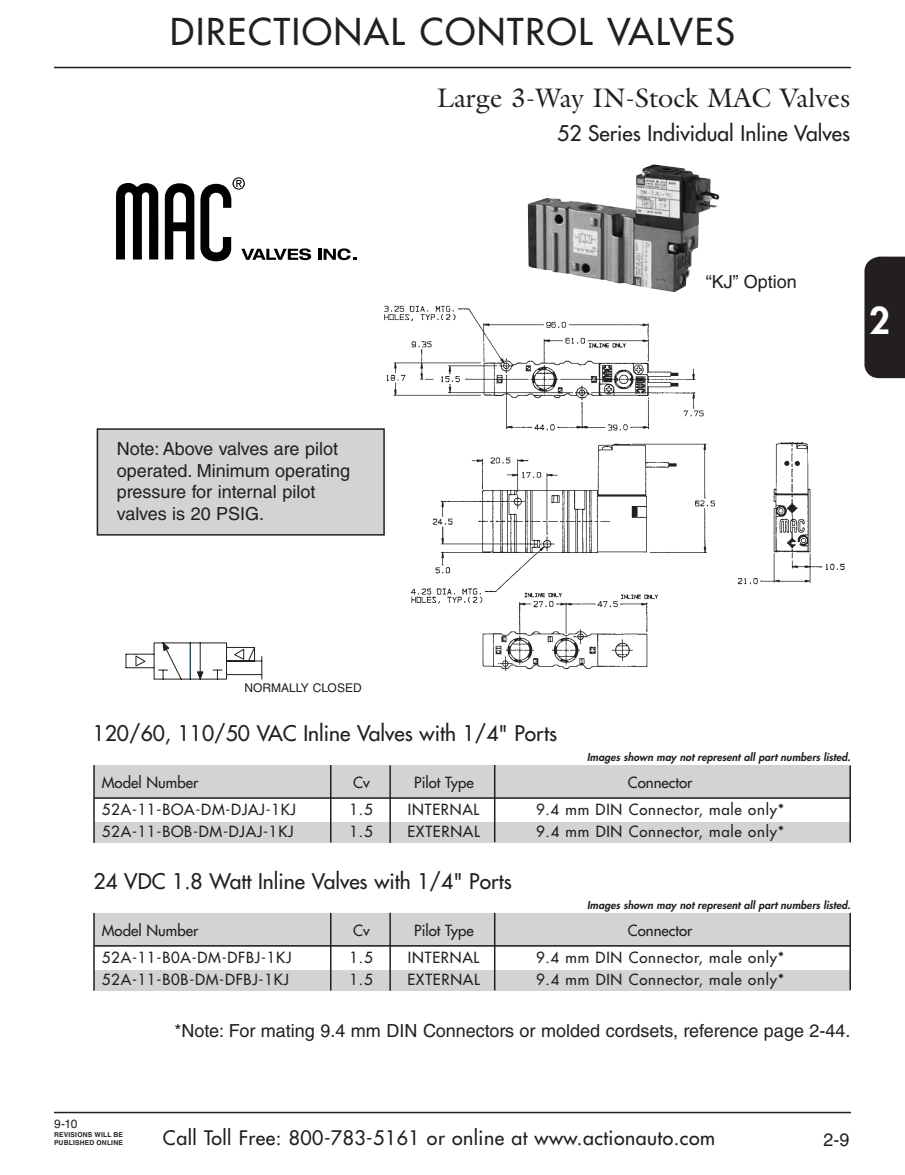
<style>
.page{position:relative;width:905px;height:1175px;background:#fff}
.page>*{position:absolute;margin:0;border:0;box-sizing:border-box;transform-origin:0 0}
.t1{font:500 36px "Futura Std";letter-spacing:.05em;color:#231f20}
.t2{font:800 36px "Futura Std";color:#fff}
.t3{font:27px "Galliard Std";color:#231f20}
.t4{font:500 21px "Futura Std";color:#231f20}
.t5{font:500 19.5px "Futura Std";letter-spacing:.025em;color:#231f20}
.t6{font:18px/21.6px "Helvetica LT Std";color:#231f20}
.t7{font:500 15px "Futura Std";letter-spacing:.05em;color:#231f20}
.t8{font:500 15px "Futura Std";color:#231f20}
.t9{font:12px "Helvetica LT Std";letter-spacing:.11em;color:#231f20}
.t10{font:italic 800 10.5px "Futura Std";letter-spacing:.01em;color:#231f20}
.t11{font:700 6.75px/7.5px "Helvetica LT Std";letter-spacing:.03em;color:#231f20}
</style>
<div class="page">
<div style="left:864px;top:256px;width:40px;height:122px;background:#231f20"></div>
<hr style="left:54px;top:67px;width:796px;height:1px;background:#231f20">
<hr style="left:54px;top:1111px;width:796px;height:2px;background:#231f20">
<div style="left:97px;top:429px;width:287px;height:106px;background:#d1d3d4"></div>
<div style="left:97px;top:428px;width:288px;height:107px;border:2px solid #231f20"></div>
<img style="left:528px;top:164px;width:191px;height:128px">
<svg style="left:125px;top:642px;width:138px;height:37px"></svg>
<img style="left:410px;top:447px;width:305px;height:225px">
<img style="left:373px;top:305px;width:334px;height:142px">
<img style="left:737px;top:442px;width:108px;height:143px">
<div style="left:94px;top:912px;width:756px;height:34px;background:#d1d3d4"></div>
<hr style="left:94px;top:945px;width:756px;height:1px;background:#231f20">
<div style="left:94px;top:970px;width:756px;height:20px;background:#d1d3d4"></div>
<hr style="left:849px;top:913px;width:1px;height:77px;background:#231f20">
<hr style="left:494px;top:912px;width:1px;height:78px;background:#231f20">
<hr style="left:389px;top:912px;width:2px;height:78px;background:#231f20">
<hr style="left:330px;top:913px;width:1px;height:77px;background:#231f20">
<hr style="left:93px;top:913px;width:2px;height:77px;background:#231f20">
<div style="left:94px;top:765px;width:756px;height:33px;background:#d1d3d4"></div>
<hr style="left:94px;top:797px;width:756px;height:1px;background:#231f20">
<div style="left:94px;top:822px;width:756px;height:20px;background:#d1d3d4"></div>
<hr style="left:849px;top:765px;width:1px;height:77px;background:#231f20">
<hr style="left:494px;top:765px;width:1px;height:77px;background:#231f20">
<hr style="left:389px;top:765px;width:2px;height:78px;background:#231f20">
<hr style="left:330px;top:765px;width:1px;height:77px;background:#231f20">
<hr style="left:93px;top:765px;width:2px;height:77px;background:#231f20">
<svg style="left:116px;top:183px;width:42px;height:76px"></svg>
<svg style="left:165px;top:183px;width:29px;height:76px"></svg>
<svg style="left:318px;top:248px;width:38px;height:12px"></svg>
<svg style="left:200px;top:177px;width:111px;height:84px"></svg>
<h1 class="t1" style="left:170px;top:9px;width:566px">DIRECTIONAL CONTROL VALVES</h1>
<h2 class="t3" style="left:437px;top:81px;width:415px">Large 3-Way IN-Stock MAC Valves</h2>
<h3 class="t4" style="left:557px;top:120px;width:294px">52 Series Individual Inline Valves</h3>
<p class="t6" style="left:117px;top:438px;width:235px">Note: Above valves are pilot operated. Minimum operating pressure for internal pilot valves is 20 Psig .</p>
<p class="t6" style="left:705px;top:271px;width:92px">“KJ” Option</p>
<h1 class="t2" style="left:869px;top:298px;width:22px">2</h1>
<p class="t9" style="left:244px;top:681px;width:93px">Normally closed</p>
<h3 class="t4" style="left:93px;top:720px;width:466px">120/60, 110/50 VAC Inline Valves with 1/4" Ports</h3>
<p class="t8" style="left:102px;top:773px;width:98px">Model Number</p>
<p class="t7" style="left:353px;top:773px;width:18px">Cv</p>
<p class="t8" style="left:414px;top:773px;width:61px">Pilot Type</p>
<p class="t8" style="left:628px;top:773px;width:66px">Connector</p>
<p class="t7" style="left:102px;top:800px;width:196px">52A-11-BOA-DM-DJAJ-1KJ</p>
<p class="t7" style="left:349px;top:800px;width:25px">1.5</p>
<p class="t7" style="left:408px;top:800px;width:73px">INTERNAL</p>
<p class="t7" style="left:536px;top:800px;width:249px">9.4 mm DIN Connector, male only*</p>
<p class="t7" style="left:102px;top:822px;width:193px">52A-11-BOB-DM-DJAJ-1KJ</p>
<p class="t7" style="left:349px;top:822px;width:25px">1.5</p>
<p class="t7" style="left:407px;top:822px;width:74px">EXTERNAL</p>
<p class="t7" style="left:536px;top:822px;width:249px">9.4 mm DIN Connector, male only*</p>
<p class="t10" style="left:587px;top:750px;width:265px">Images shown may not represent all part numbers listed.</p>
<h3 class="t4" style="left:93px;top:868px;width:420px">24 VDC 1.8 Watt Inline Valves with 1/4" Ports</h3>
<p class="t8" style="left:102px;top:920px;width:98px">Model Number</p>
<p class="t7" style="left:353px;top:920px;width:18px">Cv</p>
<p class="t8" style="left:414px;top:920px;width:61px">Pilot Type</p>
<p class="t8" style="left:628px;top:920px;width:66px">Connector</p>
<p class="t7" style="left:102px;top:947px;width:191px">52A-11-B0A-DM-DFBJ-1KJ</p>
<p class="t7" style="left:349px;top:947px;width:25px">1.5</p>
<p class="t7" style="left:408px;top:947px;width:73px">INTERNAL</p>
<p class="t7" style="left:536px;top:947px;width:249px">9.4 mm DIN Connector, male only*</p>
<p class="t7" style="left:102px;top:970px;width:188px">52A-11-B0B-DM-DFBJ-1KJ</p>
<p class="t7" style="left:349px;top:970px;width:25px">1.5</p>
<p class="t7" style="left:407px;top:970px;width:74px">EXTERNAL</p>
<p class="t7" style="left:536px;top:970px;width:249px">9.4 mm DIN Connector, male only*</p>
<p class="t10" style="left:587px;top:899px;width:265px">Images shown may not represent all part numbers listed.</p>
<p class="t9" style="left:54px;top:1116px;width:25px">9-10</p>
<p class="t11" style="left:54px;top:1130px;width:71px">REVISIONS WILL BE<br>PUBLISHED ONLINE</p>
<p class="t6" style="left:174px;top:1020px;width:677px">*Note: For mating 9.4 mm DIN Connectors or molded cordsets, reference page 2-44.</p>
<h3 class="t5" style="left:163px;top:1125px;width:553px">Call Toll Free: 800-783-5161 or online at www.actionauto.com</h3>
<p class="t6" style="left:823px;top:1128px;width:28px">2-9</p>
</div>
